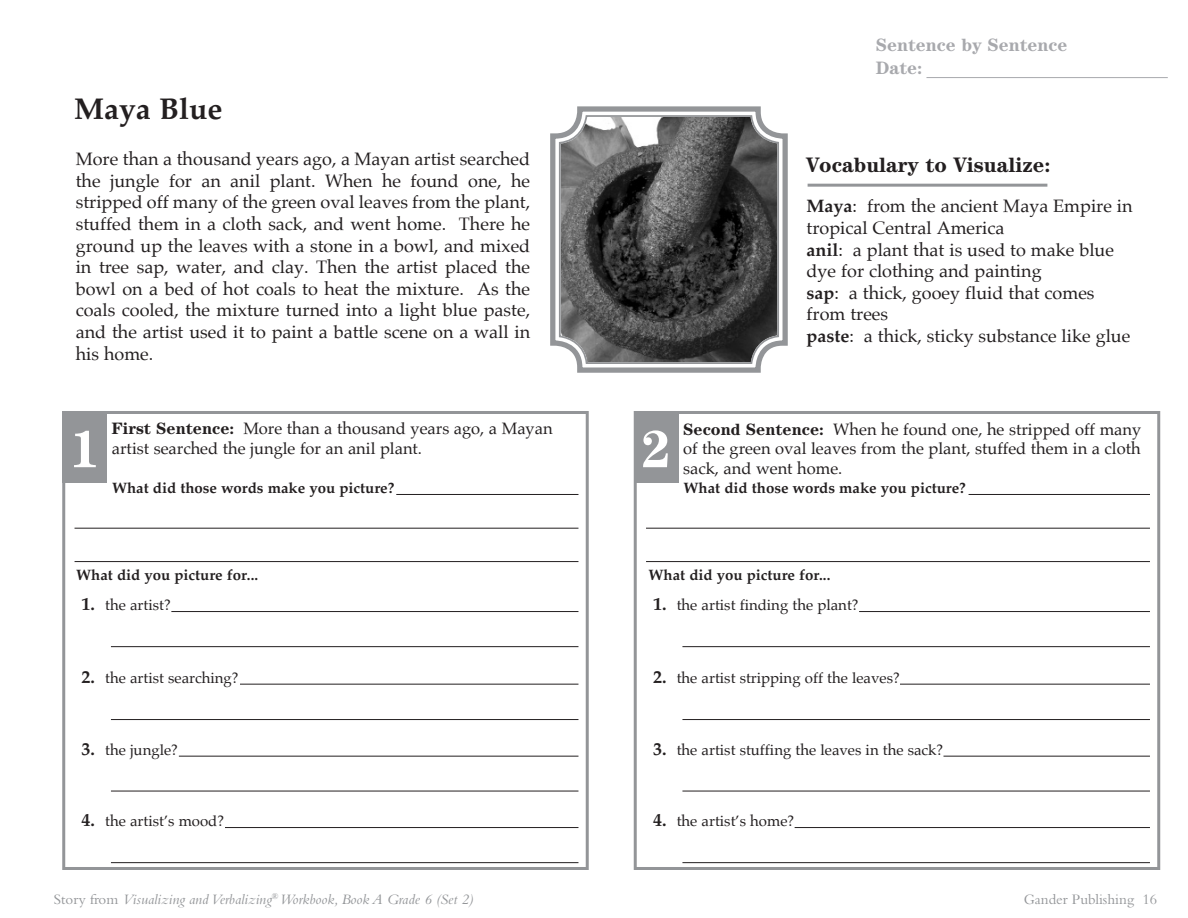
<style>
.page{position:relative;width:1188px;height:918px;background:#fff}
.page>*{position:absolute;margin:0;border:0;box-sizing:border-box;transform-origin:0 0}
.t1{font:700 52.5px "Century";color:#fff}
.t2{font:700 30px "Palatino";color:#231f20}
.t3{font:700 21px "Century";color:#231f20}
.t4{font:18px/21.6px "Palatino";color:#231f20}
.t5{font:700 18px "Century";color:#a8a9ad}
.t6{font:700 18px "Palatino";color:#231f20}
.t7{font:16.5px/19.8px "Palatino";color:#231f20;text-align:justify}
.t8{font:15px "Palatino";color:#231f20}
.t9{font:700 15px "Palatino";color:#231f20}
.t10{font:italic 15px "Bembo";color:#939598}
.t11{font:15px "Bembo";color:#939598}
.s1{font-weight:700}
.s2{font-family:"Century";font-weight:700}
.s3{font-style:normal}
</style>
<div class="page">
<div style="left:62px;top:411px;width:527px;height:459px;border:3px solid #939598"></div>
<hr style="left:926px;top:77px;width:242px;height:1px;background:#a8a9ad">
<div style="left:62px;top:411px;width:45px;height:71px;background:#939598"></div>
<div style="left:634px;top:411px;width:45px;height:71px;background:#939598"></div>
<hr style="left:75px;top:561px;width:503px;height:1px;background:#231f20">
<hr style="left:75px;top:528px;width:503px;height:1px;background:#231f20">
<hr style="left:396px;top:494px;width:182px;height:1px;background:#231f20">
<hr style="left:111px;top:646px;width:467px;height:1px;background:#231f20">
<hr style="left:111px;top:719px;width:467px;height:1px;background:#231f20">
<hr style="left:111px;top:791px;width:467px;height:1px;background:#231f20">
<hr style="left:111px;top:862px;width:467px;height:1px;background:#231f20">
<hr style="left:646px;top:561px;width:504px;height:1px;background:#231f20">
<hr style="left:646px;top:528px;width:504px;height:1px;background:#231f20">
<hr style="left:969px;top:494px;width:181px;height:1px;background:#231f20">
<hr style="left:682px;top:646px;width:468px;height:1px;background:#231f20">
<hr style="left:682px;top:719px;width:468px;height:1px;background:#231f20">
<hr style="left:682px;top:791px;width:468px;height:1px;background:#231f20">
<hr style="left:682px;top:862px;width:468px;height:1px;background:#231f20">
<hr style="left:808px;top:184px;width:239px;height:3px;background:#939598">
<hr style="left:795px;top:827px;width:355px;height:1px;background:#231f20">
<div style="left:634px;top:411px;width:526px;height:459px;border:3px solid #939598"></div>
<hr style="left:943px;top:756px;width:207px;height:1px;background:#231f20">
<hr style="left:900px;top:684px;width:250px;height:1px;background:#231f20">
<hr style="left:859px;top:611px;width:291px;height:1px;background:#231f20">
<hr style="left:225px;top:827px;width:353px;height:1px;background:#231f20">
<hr style="left:179px;top:756px;width:399px;height:1px;background:#231f20">
<hr style="left:240px;top:684px;width:338px;height:1px;background:#231f20">
<hr style="left:171px;top:611px;width:407px;height:1px;background:#231f20">
<svg style="left:550px;top:106px;width:238px;height:267px;background:#636363"></svg>
<div style="left:559px;top:115px;width:220px;height:249px;border:2px solid #939598;border-radius:27px"></div>
<p class="t5" style="left:876px;top:34px;width:193px">Sentence by Sentence</p>
<p class="t2" style="left:74px;top:83px;width:150px">Maya Blue</p>
<p class="t4" style="left:76px;top:148px;width:456px;text-align:justify">More than a thousand years ago, a Mayan artist searched the jungle for an anil plant. When he found one, he stripped off many of the green oval leaves from the plant, stuffed them in a cloth sack, and went home. There he ground up the leaves with a stone in a bowl, and mixed in tree sap, water, and clay. Then the artist placed the bowl on a bed of hot coals to heat the mixture. As the coals cooled, the mixture turned into a light blue paste, and the artist used it to paint a battle scene on a wall in his home.</p>
<p class="t5" style="left:876px;top:58px;width:48px">Date:</p>
<p class="t3" style="left:806px;top:153px;width:246px">Vocabulary to Visualize:</p>
<p class="t4" style="left:807px;top:195px;width:328px"><span class="s1">Maya</span>: from the ancient Maya Empire in tropical Central America</p>
<p class="t4" style="left:807px;top:239px;width:309px"><span class="s1">anil</span>: a plant that is used to make blue dye for clothing and painting</p>
<p class="t4" style="left:807px;top:282px;width:290px"><span class="s1">sap</span>: a thick, gooey fluid that comes</p>
<p class="t4" style="left:807px;top:303px;width:83px">from trees</p>
<p class="t4" style="left:807px;top:325px;width:325px"><span class="s1">paste</span>: a thick, sticky substance like glue</p>
<p class="t7" style="left:112px;top:419px;width:442px"><span class="s2">First Sentence:</span> More than a thousand years ago, a Mayan artist searched the jungle for an anil plant.</p>
<p class="t1" style="left:70px;top:418px;width:32px">1</p>
<p class="t1" style="left:641px;top:418px;width:32px">2</p>
<p class="t9" style="left:112px;top:476px;width:284px">What did those words make you picture?</p>
<p class="t7" style="left:683px;top:419px;width:460px"><span class="s2">Second Sentence:</span> When he found one, he stripped off many of the green oval leaves from the plant, stuffed them in a cloth sack, and went home.</p>
<p class="t9" style="left:684px;top:476px;width:284px">What did those words make you picture?</p>
<p class="t9" style="left:76px;top:562px;width:183px">What did you picture for...</p>
<p class="t9" style="left:649px;top:562px;width:183px">What did you picture for...</p>
<p class="t6" style="left:82px;top:588px;width:15px">1.</p>
<p class="t8" style="left:105px;top:592px;width:67px">the artist?</p>
<p class="t6" style="left:653px;top:588px;width:15px">1.</p>
<p class="t8" style="left:677px;top:592px;width:183px">the artist finding the plant?</p>
<p class="t6" style="left:82px;top:661px;width:15px">2.</p>
<p class="t8" style="left:105px;top:665px;width:135px">the artist searching?</p>
<p class="t6" style="left:653px;top:661px;width:15px">2.</p>
<p class="t8" style="left:677px;top:665px;width:225px">the artist stripping off the leaves?</p>
<p class="t6" style="left:82px;top:734px;width:15px">3.</p>
<p class="t8" style="left:105px;top:738px;width:74px">the jungle?</p>
<p class="t6" style="left:653px;top:734px;width:15px">3.</p>
<p class="t8" style="left:677px;top:738px;width:268px">the artist stuffing the leaves in the sack?</p>
<p class="t6" style="left:82px;top:805px;width:15px">4.</p>
<p class="t8" style="left:105px;top:809px;width:120px">the artist’s mood?</p>
<p class="t6" style="left:653px;top:805px;width:15px">4.</p>
<p class="t8" style="left:677px;top:809px;width:119px">the artist’s home?</p>
<p class="t10" style="left:54px;top:890px;width:421px"><span class="s3">Story from</span> Visualizing and Verbalizing<sup>®</sup> Workbook, Book A Grade 6 (Set 2)</p>
<p class="t11" style="left:1024px;top:890px;width:135px">Gander Publishing 16</p>
</div>
